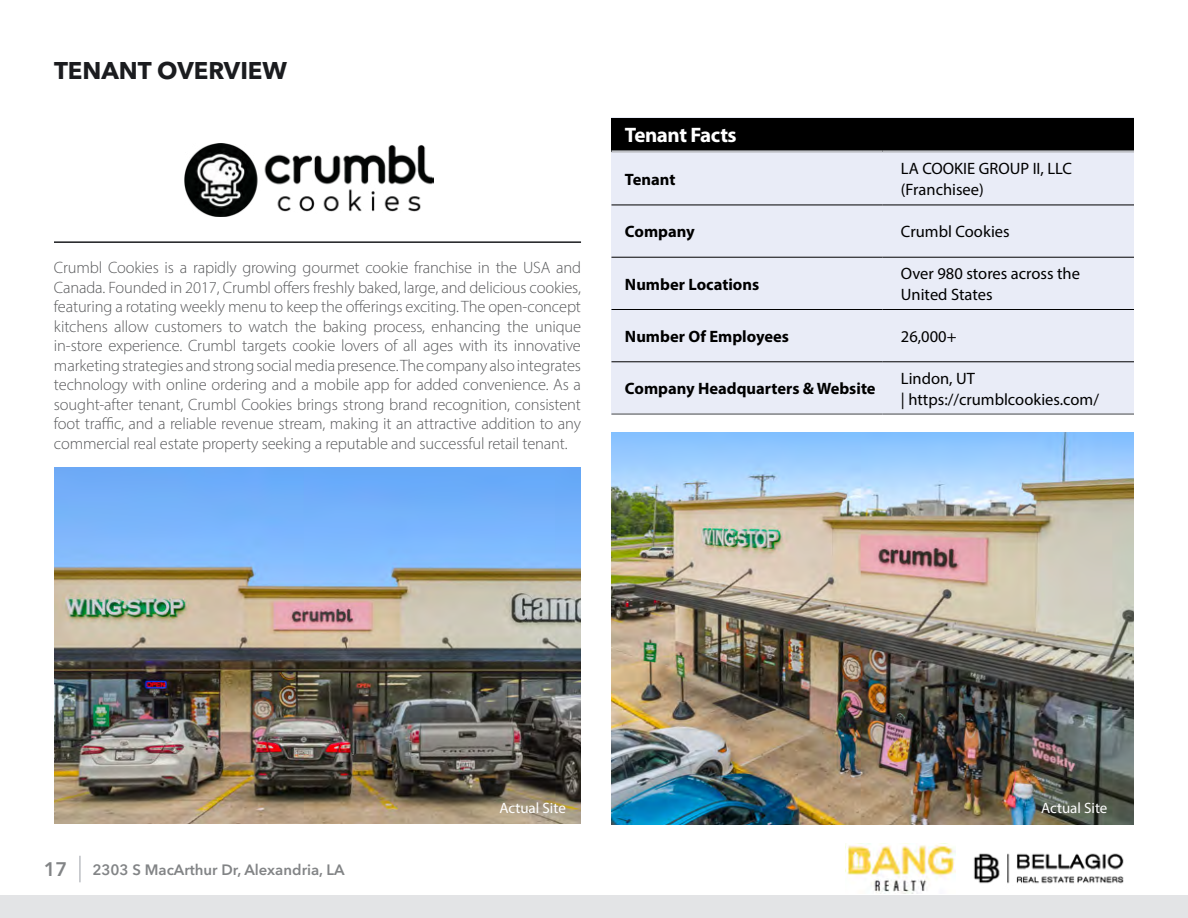
<style>
.page{position:relative;width:1188px;height:918px;background:#fff}
.page>*{position:absolute;margin:0;border:0;box-sizing:border-box;transform-origin:0 0}
.t1{font:700 24px "Avenir Next LT Pro";color:#1b1c1f}
.t2{font:700 21px "Myriad Pro";letter-spacing:-.02em;color:#fff}
.t3{font:600 19.5px "Avenir Next LT Pro";color:#828486}
.t4{font:300 16.5px/19.5px "Myriad Pro";letter-spacing:-.01em;color:#58595b;text-align:justify}
.t5{font:16.5px/21px "Myriad Pro";color:#000}
.t6{font:700 16.5px "Myriad Pro";color:#000}
.t7{font:15px "Myriad Pro";color:#fff}
.t8{font:600 14.85px "Avenir Next LT Pro";color:#828486}
</style>
<div class="page">
<div style="left:0;top:895px;width:1188px;height:23px;background:#e3e4e6"></div>
<img style="left:973px;top:853px;width:151px;height:31px">
<img style="left:847px;top:843px;width:108px;height:51px">
<hr style="left:79px;top:856px;width:2px;height:26px;background:#bdbfc4">
<img style="left:54px;top:468px;width:526px;height:356px">
<img style="left:611px;top:432px;width:523px;height:392px">
<hr style="left:54px;top:241px;width:527px;height:2px;background:#1b1c1f">
<div style="left:611px;top:118px;width:523px;height:297px;background:#e9ecf7"></div>
<div style="left:611px;top:118px;width:523px;height:34px;background:#000"></div>
<hr style="left:611px;top:413px;width:271px;height:2px;background:#828486">
<hr style="left:882px;top:413px;width:252px;height:2px;background:#828486">
<hr style="left:611px;top:150px;width:271px;height:3px;background:#bdbfc4">
<hr style="left:882px;top:150px;width:252px;height:3px;background:#bdbfc4">
<hr style="left:611px;top:205px;width:271px;height:1px;background:#000">
<hr style="left:882px;top:205px;width:252px;height:1px;background:#000">
<hr style="left:611px;top:257px;width:271px;height:1px;background:#000">
<hr style="left:882px;top:257px;width:252px;height:1px;background:#000">
<hr style="left:611px;top:309px;width:271px;height:1px;background:#000">
<hr style="left:882px;top:309px;width:252px;height:1px;background:#000">
<hr style="left:611px;top:361px;width:271px;height:1px;background:#000">
<hr style="left:882px;top:361px;width:252px;height:1px;background:#000">
<img style="left:185px;top:143px;width:249px;height:73px">
<h1 class="t1" style="left:54px;top:56px;width:235px">TENANT OVERVIEW</h1>
<p class="t4" style="left:54px;top:258px;width:529px">Crumbl Cookies is a rapidly growing gourmet cookie franchise in the USA and Canada. Founded in 2017, Crumbl offers freshly baked, large, and delicious cookies, featuring a rotating weekly menu to keep the offerings exciting. The open-concept kitchens allow customers to watch the baking process, enhancing the unique in-store experience. Crumbl targets cookie lovers of all ages with its innovative marketing strategies and strong social media presence. The company also integrates technology with online ordering and a mobile app for added convenience. As a sought-after tenant, Crumbl Cookies brings strong brand recognition, consistent foot traffic, and a reliable revenue stream, making it an attractive addition to any commercial real estate property seeking a reputable and successful retail tenant.</p>
<p class="t2" style="left:625px;top:122px;width:113px">Tenant Facts</p>
<p class="t6" style="left:625px;top:169px;width:52px">Tenant</p>
<p class="t5" style="left:901px;top:158px;width:173px">LA COOKIE GROUP II, LLC (Franchisee)</p>
<p class="t6" style="left:625px;top:221px;width:71px">Company</p>
<p class="t5" style="left:901px;top:221px;width:110px">Crumbl Cookies</p>
<p class="t6" style="left:625px;top:273px;width:136px">Number Locations</p>
<p class="t5" style="left:901px;top:263px;width:180px">Over 980 stores across the<br>United States</p>
<p class="t6" style="left:625px;top:326px;width:166px">Number Of Employees</p>
<p class="t5" style="left:901px;top:326px;width:57px">26,000+</p>
<p class="t6" style="left:625px;top:378px;width:252px">Company Headquarters &amp; Website</p>
<p class="t5" style="left:901px;top:367px;width:200px">Lindon, UT<br>| https://crumblcookies.com/</p>
<p class="t3" style="left:44px;top:858px;width:25px">17</p>
<p class="t8" style="left:92px;top:861px;width:254px">2303 S MacArthur Dr, Alexandria, LA</p>
<p class="t7" style="left:500px;top:799px;width:68px">Actual Site</p>
<p class="t7" style="left:1041px;top:799px;width:68px">Actual Site</p>
</div>
